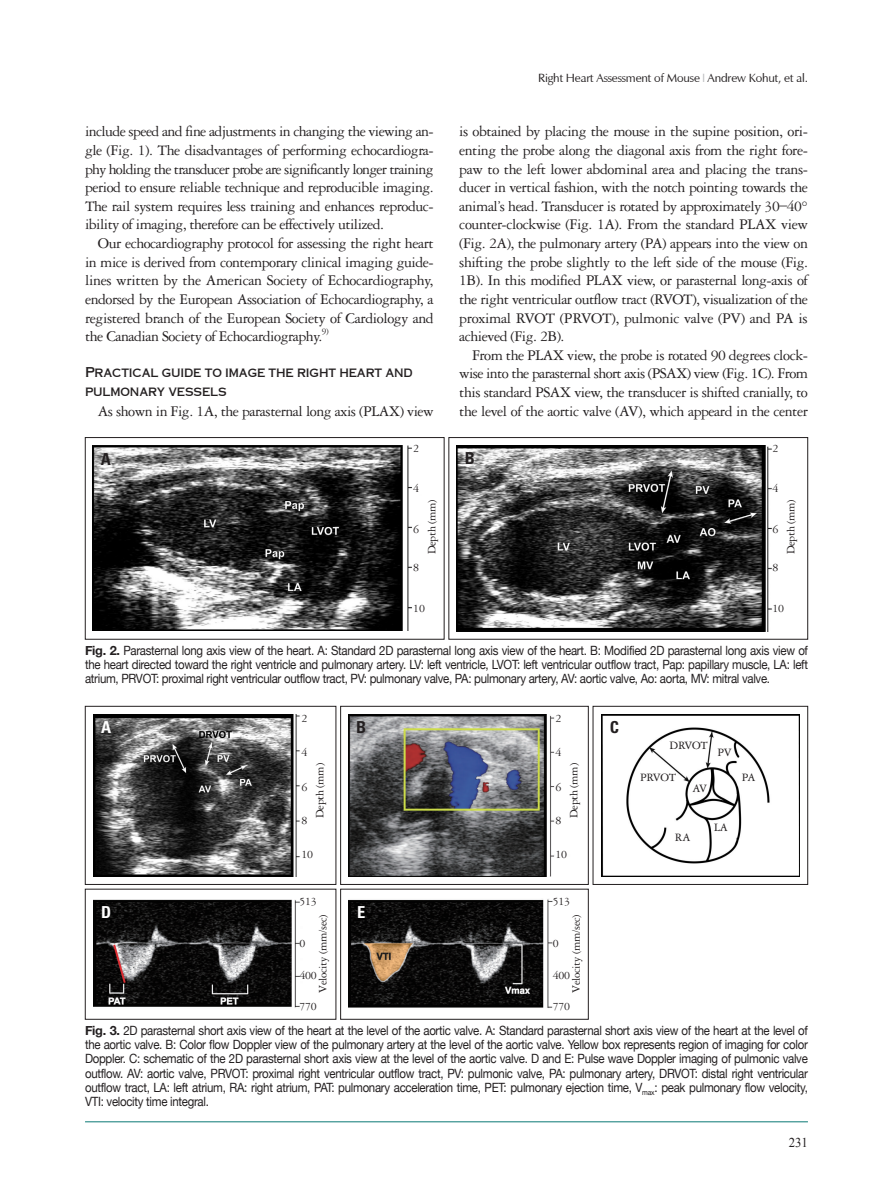
<style>
.page{position:relative;width:893px;height:1191px;background:#fff}
.page>*{position:absolute;margin:0;border:0;box-sizing:border-box;transform-origin:0 0}
.t1{font:700 condensed 16.5px "Univers LT Std";color:#231f20}
.t2{font:700 condensed 16.5px "Univers LT Std";color:#fff}
.본문{font:15.75px/18.6px "Garamond 3 LT Std";letter-spacing:-.03em;color:#231f20;text-align:justify}
._1{font:700 13.5px "Metalcut";letter-spacing:-.01em;color:#231f20}
.t3{font:13.5px "Times New Roman";color:#231f20;scale:.95 1}
.그림제목{font:12.75px/14.2px "Helvetica Neue";letter-spacing:-.025em;color:#231f20;text-align:justify;scale:.9 1}
.그림안_글{font:12px "Garamond 3 LT Std";letter-spacing:-.025em;color:#231f20}
._06-하시라{font:12px "Eterna";letter-spacing:-.015em;color:#231f20}
.본문-2{font:9.15px "Garamond 3 LT Std";color:#231f20}
.s1{font-family:"Metalcut";font-weight:700;font-size:11.25px;color:#bcbdc0}
.s2{font-weight:700}
</style>
<div class="page">
<hr style="left:85px;top:1121px;width:723px;height:1px;background:#0a7974">
<img style="left:92px;top:446px;width:320px;height:185px">
<div style="left:85px;top:437px;width:359px;height:202px;border:1px solid #231f20"></div>
<img style="left:456px;top:445px;width:316px;height:186px">
<div style="left:449px;top:437px;width:359px;height:202px;border:1px solid #231f20"></div>
<img style="left:349px;top:714px;width:206px;height:162px">
<div style="left:340px;top:706px;width:248px;height:178px;border:1px solid #231f20"></div>
<img style="left:94px;top:714px;width:206px;height:162px">
<div style="left:85px;top:706px;width:251px;height:178px;border:1px solid #231f20"></div>
<img style="left:94px;top:899px;width:206px;height:109px">
<img style="left:349px;top:899px;width:204px;height:109px">
<img style="left:601px;top:714px;width:198px;height:162px">
<div style="left:593px;top:706px;width:215px;height:178px;border:1px solid #231f20"></div>
<p class="본문" style="left:85px;top:122px;width:350px">include speed and fine adjustments in changing the viewing an&shy;gle (Fig. 1). The disadvantages of performing echocardiogra&shy;phy holding the transducer probe are significantly longer training period to ensure reliable technique and reproducible imaging.<br>The rail system requires less training and enhances reproduc&shy;ibility of imaging, therefore can be effectively utilized.</p>
<p class="본문" style="left:85px;top:234px;width:350px;text-indent:13px">Our echocardiography protocol for assessing the right heart in mice is derived from contemporary clinical imaging guide&shy;lines written by the American Society of Echocardiography, endorsed by the European Association of Echocardiography, a registered branch of the European Society of Cardiology and the Canadian Society of Echocardiography.</p>
<p class="본문-2" style="left:322px;top:326px;width:8px">9)</p>
<p class="_1" style="left:85px;top:363px;width:329px">Practical guide to image the right heart and</p>
<p class="_1" style="left:85px;top:382px;width:143px">pulmonary vessels</p>
<p class="본문" style="left:98px;top:401px;width:337px">As shown in Fig. 1A, the parasternal long axis (PLAX) view</p>
<p class="_06-하시라" style="left:538px;top:71px;width:271px">Right Heart Assessment of Mouse <span class="s1">|</span> Andrew Kohut, et al.</p>
<p class="본문" style="left:459px;top:122px;width:350px">is obtained by placing the mouse in the supine position, ori&shy;enting the probe along the diagonal axis from the right fore&shy;paw to the left lower abdominal area and placing the trans&shy;ducer in vertical fashion, with the notch pointing towards the animal’s head. Transducer is rotated by approximately 30–40° counter-clockwise (Fig. 1A). From the standard PLAX view (Fig. 2A), the pulmonary artery (PA) appears into the view on shifting the probe slightly to the left side of the mouse (Fig.<br>1B). In this modified PLAX view, or parasternal long-axis of the right ventricular outflow tract (RVOT), visualization of the proximal RVOT (PRVOT), pulmonic valve (PV) and PA is achieved (Fig. 2B).</p>
<p class="본문" style="left:459px;top:346px;width:350px;text-indent:13px">From the PLAX view, the probe is rotated 90 degrees clock&shy;wise into the parasternal short axis (PSAX) view (Fig. 1C). From this standard PSAX view, the transducer is shifted cranially, to the level of the aortic valve (AV), which appeard in the center</p>
<p class="그림안_글" style="left:413px;top:442px;width:7px">2</p>
<p class="그림안_글" style="left:413px;top:482px;width:7px">4</p>
<p class="그림안_글" style="left:413px;top:523px;width:7px">6</p>
<p class="그림안_글" style="left:413px;top:561px;width:7px">8</p>
<p class="그림안_글" style="left:413px;top:601px;width:13px">10</p>
<p class="그림안_글" style="left:772px;top:442px;width:7px">2</p>
<p class="그림안_글" style="left:772px;top:482px;width:7px">4</p>
<p class="그림안_글" style="left:772px;top:523px;width:7px">6</p>
<p class="그림안_글" style="left:772px;top:561px;width:7px">8</p>
<p class="그림안_글" style="left:772px;top:601px;width:13px">10</p>
<p class="t1" style="left:101px;top:449px;width:12px">A</p>
<p class="t1" style="left:465px;top:448px;width:12px">B</p>
<p class="그림안_글" style="left:425px;top:554px;width:56px;rotate:-90deg">Depth (mm)</p>
<p class="그림안_글" style="left:784px;top:554px;width:56px;rotate:-90deg">Depth (mm)</p>
<p class="그림제목" style="left:85px;top:644px;width:805px"><span class="s2">Fig. 2.</span> Parasternal long axis view of the heart. A: Standard 2D parasternal long axis view of the heart. B: Modified 2D parasternal long axis view of the heart directed toward the right ventricle and pulmonary artery. LV: left ventricle, LVOT: left ventricular outflow tract, Pap: papillary muscle, LA: left atrium, PRVOT: proximal right ventricular outflow tract, PV: pulmonary valve, PA: pulmonary artery, AV: aortic valve, Ao: aorta, MV: mitral valve.</p>
<p class="t2" style="left:101px;top:717px;width:12px">A</p>
<p class="t2" style="left:101px;top:901px;width:12px">D</p>
<p class="그림안_글" style="left:301px;top:712px;width:7px">2</p>
<p class="그림안_글" style="left:301px;top:746px;width:7px">4</p>
<p class="그림안_글" style="left:301px;top:781px;width:7px">6</p>
<p class="그림안_글" style="left:301px;top:814px;width:7px">8</p>
<p class="그림안_글" style="left:301px;top:848px;width:13px">10</p>
<p class="그림안_글" style="left:313px;top:818px;width:56px;rotate:-90deg">Depth (mm)</p>
<p class="그림안_글" style="left:300px;top:895px;width:19px">513</p>
<p class="그림안_글" style="left:300px;top:937px;width:7px">0</p>
<p class="그림안_글" style="left:300px;top:969px;width:19px">400</p>
<p class="그림안_글" style="left:300px;top:1000px;width:19px">770</p>
<p class="그림안_글" style="left:316px;top:992px;width:80px;rotate:-90deg">Velocity (mm/sec)</p>
<p class="t1" style="left:356px;top:717px;width:12px">B</p>
<p class="t2" style="left:357px;top:901px;width:10px">E</p>
<p class="그림안_글" style="left:556px;top:712px;width:7px">2</p>
<p class="그림안_글" style="left:556px;top:746px;width:7px">4</p>
<p class="그림안_글" style="left:556px;top:781px;width:7px">6</p>
<p class="그림안_글" style="left:556px;top:814px;width:7px">8</p>
<p class="그림안_글" style="left:556px;top:848px;width:13px">10</p>
<p class="그림안_글" style="left:567px;top:818px;width:56px;rotate:-90deg">Depth (mm)</p>
<p class="그림안_글" style="left:553px;top:895px;width:19px">513</p>
<p class="그림안_글" style="left:553px;top:937px;width:7px">0</p>
<p class="그림안_글" style="left:553px;top:969px;width:19px">400</p>
<p class="그림안_글" style="left:553px;top:1000px;width:19px">770</p>
<p class="그림안_글" style="left:570px;top:992px;width:80px;rotate:-90deg">Velocity (mm/sec)</p>
<p class="t1" style="left:610px;top:717px;width:11px">C</p>
<p class="그림안_글" style="left:670px;top:739px;width:40px">DRVOT</p>
<p class="그림안_글" style="left:640px;top:771px;width:38px">PRVOT</p>
<p class="그림안_글" style="left:692px;top:782px;width:16px">AV</p>
<p class="그림안_글" style="left:717px;top:746px;width:16px">PV</p>
<p class="그림안_글" style="left:742px;top:771px;width:15px">PA</p>
<p class="그림안_글" style="left:675px;top:831px;width:17px">RA</p>
<p class="그림안_글" style="left:714px;top:821px;width:15px">LA</p>
<p class="그림제목" style="left:85px;top:1024px;width:805px"><span class="s2">Fig. 3.</span> 2D parasternal short axis view of the heart at the level of the aortic valve. A: Standard parasternal short axis view of the heart at the level of the aortic valve. B: Color flow Doppler view of the pulmonary artery at the level of the aortic valve. Yellow box represents region of imaging for color Doppler. C: schematic of the 2D parasternal short axis view at the level of the aortic valve. D and E: Pulse wave Doppler imaging of pulmonic valve outflow. AV: aortic valve, PRVOT: proximal right ventricular outflow tract, PV: pulmonic valve, PA: pulmonary artery, DRVOT: distal right ventricular outflow tract, LA: left atrium, RA: right atrium, PAT: pulmonary acceleration time, PET: pulmonary ejection time, V<sub>max</sub>: peak pulmonary flow velocity, VTI: velocity time integral.</p>
<p class="t3" style="left:789px;top:1133px;width:22px">231</p>
</div>
